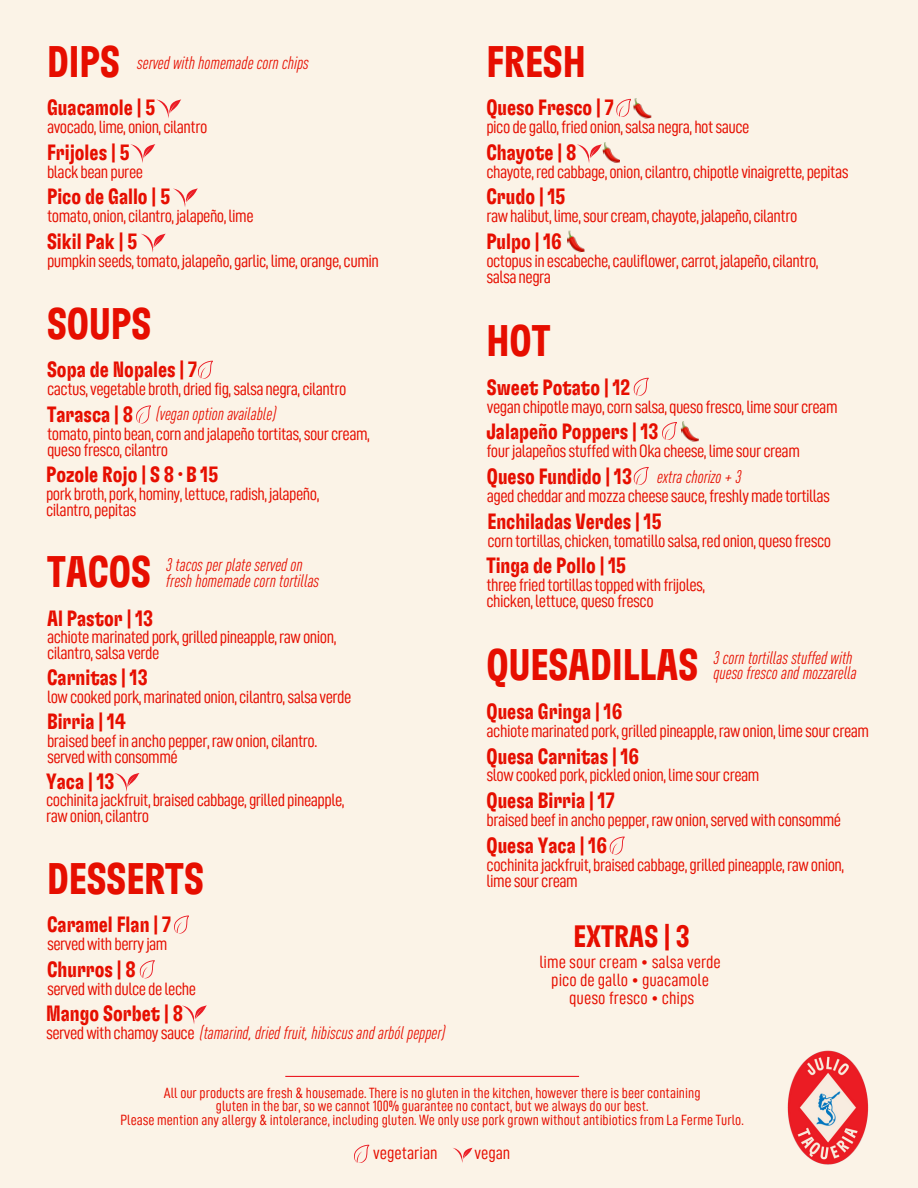
<style>
.page{position:relative;width:918px;height:1188px;background:#fbf3e7}
.page>*{position:absolute;margin:0;border:0;box-sizing:border-box;transform-origin:0 0}
.t1{font:700 extra-condensed 45px "GT Flexa";color:#e60e00}
.t2{font:700 extra-condensed 31.5px "GT Flexa";color:#e60e00}
.t3{font:700 extra-condensed 22.5px "GT Flexa";color:#e60e00}
.t4{font:18px/15.8px "D DIN Condensed";letter-spacing:-.03em;color:#e60e00}
.t5{font:italic condensed 18px/15.8px "DIN Pro";color:#e60e00}
.t6{font:18px/18px "D DIN Condensed";color:#e60e00;text-align:center}
.t7{font:15.9px "D DIN Condensed";color:#e60e00}
.t8{font:15px "D DIN Condensed";color:#e60e00}
.s1{font-family:"D DIN Condensed";font-style:normal;font-stretch:normal}
</style>
<div class="page">
<hr style="left:285px;top:1076px;width:294px;height:1px;background:#eb1c25">
<svg style="left:577px;top:144px;width:25px;height:19px"></svg>
<img style="left:602px;top:142px;width:18px;height:21px">
<svg style="left:616px;top:99px;width:15px;height:18px"></svg>
<img style="left:633px;top:98px;width:18px;height:21px">
<img style="left:567px;top:230px;width:18px;height:23px">
<svg style="left:453px;top:1148px;width:20px;height:15px"></svg>
<svg style="left:354px;top:1145px;width:15px;height:18px"></svg>
<img style="left:787px;top:1050px;width:82px;height:115px">
<svg style="left:141px;top:234px;width:25px;height:19px"></svg>
<svg style="left:157px;top:100px;width:24px;height:18px"></svg>
<svg style="left:174px;top:189px;width:24px;height:18px"></svg>
<svg style="left:130px;top:144px;width:25px;height:19px"></svg>
<svg style="left:136px;top:405px;width:15px;height:18px"></svg>
<svg style="left:198px;top:361px;width:15px;height:18px"></svg>
<svg style="left:115px;top:773px;width:24px;height:19px"></svg>
<svg style="left:182px;top:1005px;width:25px;height:19px"></svg>
<svg style="left:140px;top:960px;width:14px;height:18px"></svg>
<svg style="left:174px;top:916px;width:15px;height:18px"></svg>
<svg style="left:610px;top:837px;width:14px;height:18px"></svg>
<img style="left:680px;top:421px;width:19px;height:21px">
<svg style="left:634px;top:378px;width:14px;height:18px"></svg>
<svg style="left:634px;top:467px;width:14px;height:18px"></svg>
<svg style="left:662px;top:422px;width:15px;height:18px"></svg>
<h4 class="t1" style="left:47px;top:41px;width:74px">DIPS</h4>
<p class="t5" style="left:137px;top:54px;width:173px">served with homemade corn chips</p>
<p class="t3" style="left:47px;top:97px;width:110px">Guacamole | 5</p>
<h3 class="t4" style="left:47px;top:119px;width:162px">avocado,lime, onion, cilantro</h3>
<p class="t3" style="left:47px;top:142px;width:84px">Frijoles | 5</p>
<h4 class="t4" style="left:47px;top:164px;width:98px">black bean puree</h4>
<h3 class="t3" style="left:47px;top:186px;width:125px">Pico de Gallo | 5</h3>
<p class="t4" style="left:47px;top:208px;width:208px">tomato, onion, cilantro, jalapeño,lime</p>
<h3 class="t3" style="left:47px;top:231px;width:92px">Sikil Pak | 5</h3>
<h4 class="t4" style="left:47px;top:253px;width:333px">pumpkin seeds,tomato, jalapeño, garlic,lime, orange, cumin</h4>
<h4 class="t1" style="left:47px;top:303px;width:106px">SOUPS</h4>
<h4 class="t3" style="left:47px;top:359px;width:152px">Sopa de Nopales | 7</h4>
<p class="t4" style="left:47px;top:381px;width:301px">cactus,vegetable broth, dried fig,salsa negra, cilantro</p>
<h3 class="t3" style="left:47px;top:404px;width:88px">Tarasca | 8</h3>
<p class="t5" style="left:156px;top:406px;width:121px">(vegan option available)</p>
<h4 class="t4" style="left:47px;top:426px;width:324px">tomato, pinto bean, corn and jalapeño tortitas,sour cream, queso fresco, cilantro</h4>
<h1 class="t3" style="left:46px;top:464px;width:130px">Pozole Rojo | S 8</h1>
<h4 class="t7" style="left:177px;top:466px;width:8px">•</h4>
<h1 class="t3" style="left:186px;top:464px;width:34px">B15</h1>
<h3 class="t4" style="left:46px;top:486px;width:275px">pork broth, pork, hominy,lettuce,radish, jalapeño, cilantro, pepitas</h3>
<p class="t1" style="left:47px;top:551px;width:105px">TACOS</p>
<h3 class="t5" style="left:166px;top:557px;width:138px">3 tacos per plate served on</h3>
<h3 class="t5" style="left:166px;top:573px;width:155px">fresh homemade corn tortillas</h3>
<h4 class="t3" style="left:47px;top:608px;width:108px">Al Pastor | 13</h4>
<h3 class="t4" style="left:47px;top:630px;width:291px">achiotemarinated pork, grilled pineapple,rawonion, cilantro,salsa verde</h3>
<h3 class="t3" style="left:47px;top:667px;width:102px">Carnitas | 13</h3>
<p class="t4" style="left:47px;top:689px;width:306px">lowcooked pork,marinated onion, cilantro,salsa verde</p>
<h4 class="t3" style="left:47px;top:711px;width:80px">Birria | 14</h4>
<h1 class="t4" style="left:47px;top:733px;width:272px">braised beefin ancho pepper,rawonion, cilantro. servedwith consommé</h1>
<p class="t3" style="left:46px;top:771px;width:70px">Yaca | 13</p>
<p class="t4" style="left:46px;top:793px;width:300px">cochinita jackfruit, braised cabbage, grilled pineapple, rawonion, cilantro</p>
<h4 class="t1" style="left:47px;top:858px;width:158px">DESSERTS</h4>
<h3 class="t3" style="left:47px;top:914px;width:126px">Caramel Flan | 7</h3>
<h4 class="t4" style="left:47px;top:936px;width:122px">servedwith berryjam</h4>
<h3 class="t3" style="left:47px;top:959px;width:90px">Churros | 8</h3>
<h4 class="t4" style="left:47px;top:981px;width:151px">servedwith dulce de leche</h4>
<h3 class="t3" style="left:46px;top:1003px;width:139px">Mango Sorbet | 8</h3>
<h4 class="t5" style="left:46px;top:1025px;width:401px"><span class="s1">servedwith chamoysauce</span> (tamarind, dried fruit, hibiscus and arból pepper)</h4>
<h1 class="t1" style="left:486px;top:41px;width:101px">FRESH</h1>
<h3 class="t3" style="left:486px;top:97px;width:129px">Queso Fresco | 7</h3>
<p class="t4" style="left:486px;top:119px;width:265px">pico de gallo,fried onion,salsa negra, hotsauce</p>
<p class="t3" style="left:486px;top:142px;width:92px">Chayote | 8</p>
<h4 class="t4" style="left:486px;top:164px;width:364px">chayote,red cabbage, onion, cilantro, chipotle vinaigrette, pepitas</h4>
<h4 class="t3" style="left:486px;top:186px;width:81px">Crudo | 15</h4>
<h3 class="t4" style="left:486px;top:208px;width:313px">rawhalibut,lime,sour cream, chayote, jalapeño, cilantro</h3>
<h4 class="t3" style="left:486px;top:231px;width:77px">Pulpo | 16</h4>
<h3 class="t4" style="left:486px;top:253px;width:334px">octopusin escabeche, cauliflower, carrot, jalapeño, cilantro, salsa negra</h3>
<h4 class="t1" style="left:486px;top:320px;width:66px">HOT</h4>
<h3 class="t3" style="left:487px;top:377px;width:145px">Sweet Potato | 12</h3>
<h4 class="t4" style="left:487px;top:399px;width:352px">vegan chipotlemayo, corn salsa, queso fresco,lime sour cream</h4>
<h1 class="t3" style="left:486px;top:421px;width:174px">Jalapeño Poppers | 13</h1>
<h4 class="t4" style="left:486px;top:443px;width:315px">fourjalapeñosstuffedwithOka cheese,lime sour cream</h4>
<h3 class="t3" style="left:487px;top:466px;width:147px">Queso Fundido | 13</h3>
<h4 class="t4" style="left:487px;top:488px;width:345px">aged cheddar andmozza cheese sauce,freshlymade tortillas</h4>
<p class="t5" style="left:657px;top:469px;width:86px">extra chorizo + 3</p>
<h3 class="t3" style="left:487px;top:511px;width:176px">Enchiladas Verdes | 15</h3>
<h4 class="t4" style="left:487px;top:533px;width:345px">corn tortillas, chicken,tomatillo salsa,red onion, queso fresco</h4>
<h3 class="t3" style="left:486px;top:555px;width:141px">Tinga de Pollo | 15</h3>
<p class="t4" style="left:486px;top:577px;width:220px">three fried tortillastoppedwith frijoles, chicken,lettuce, queso fresco</p>
<h4 class="t1" style="left:487px;top:644px;width:213px">QUESADILLAS</h4>
<h3 class="t5" style="left:713px;top:649px;width:145px">3 corn tortillas stuffed with queso fresco and mozzarella</h3>
<h4 class="t3" style="left:487px;top:701px;width:137px">Quesa Gringa | 16</h4>
<h3 class="t4" style="left:487px;top:723px;width:384px">achiotemarinated pork, grilled pineapple,rawonion,lime sour cream</h3>
<h4 class="t3" style="left:487px;top:746px;width:154px">Quesa Carnitas | 16</h4>
<h3 class="t4" style="left:487px;top:768px;width:274px">slowcooked pork, pickled onion,lime sour cream</h3>
<h4 class="t3" style="left:487px;top:790px;width:130px">Quesa Birria | 17</h4>
<h1 class="t4" style="left:487px;top:812px;width:356px">braised beefin ancho pepper,rawonion,servedwith consommé</h1>
<h4 class="t3" style="left:487px;top:835px;width:122px">Quesa Yaca | 16</h4>
<h3 class="t4" style="left:487px;top:857px;width:359px">cochinita jackfruit, braised cabbage, grilled pineapple,rawonion, lime sour cream</h3>
<h3 class="t2" style="left:574px;top:922px;width:118px">EXTRAS | 3</h3>
<p class="t6" style="left:539px;top:953px;width:183px">lime sour cream • salsa verde pico de gallo • guacamole</p>
<h4 class="t6" style="left:569px;top:989px;width:127px">queso fresco • chips</h4>
<p class="t8" style="left:164px;top:1085px;width:538px">All our products are fresh &amp; housemade. There is no gluten in the kitchen, however there is beer containing</p>
<h4 class="t8" style="left:216px;top:1099px;width:434px">gluten in the bar, so we cannot 100% guarantee no contact, but we always do our best.</h4>
<h1 class="t8" style="left:121px;top:1112px;width:625px">Please mention any allergy &amp; intolerance, including gluten. We only use pork grown without antibiotics from La Ferme Turlo.</h1>
<p class="t6" style="left:373px;top:1144px;width:66px">vegetarian</p>
<h3 class="t4" style="left:474px;top:1145px;width:38px">vegan</h3>
</div>
